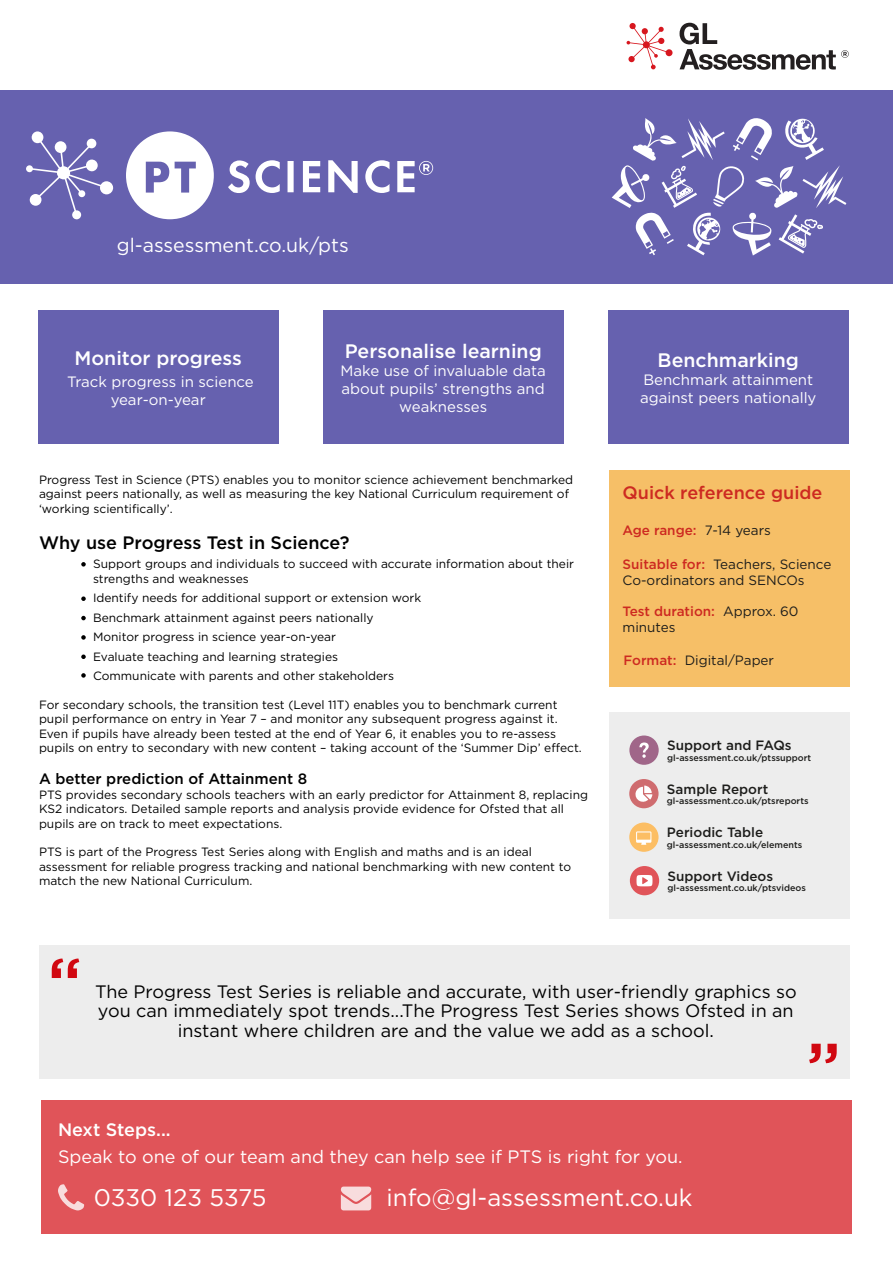
<style>
.page{position:relative;width:893px;height:1263px;background:#fff}
.page>*{position:absolute;margin:0;border:0;box-sizing:border-box;transform-origin:0 0}
.t1{font:69px "Gotham";color:#d10811}
.t2{font:24px "Gotham";color:#fff}
.t3{font:19.5px "Gotham";color:#fff}
.t4{font:19.5px "Gotham";color:#fff}
.t5{font:18px/19.5px "Gotham";color:#000;text-align:center}
.t6{font:18px "Gotham";color:#fff}
.t7{font:18px "Gotham";color:#000}
.t8{font:18px "Gotham";color:#cd2a21}
.t9{font:18px "Gotham";color:#fff}
.t10{font:15px/18px "Gotham";color:#fff;text-align:center}
.t11{font:15px "Gotham";color:#000}
.t12{font:13.5px/16.2px "Gotham";color:#1d1d1b}
.t13{font:13.5px "Gotham";color:#1d1d1b}
.t14{font:13.5px "Gotham";color:#cd2a21}
.t15{font:12px/14.4px "Gotham";color:#000}
.t16{font:9px "Gotham";color:#1d1d1b}
.s1{color:#1d1d1b}
.s2{color:#cd2a21}
</style>
<div class="page">
<div style="left:0;top:90px;width:893px;height:194px;background:#6661af"></div>
<div style="left:665px;top:49px;width:8px;height:7px;background:#d7171f;border-radius:50%"></div>
<div style="left:629px;top:23px;width:7px;height:6px;background:#d7171f;border-radius:50%"></div>
<svg style="left:626px;top:26px;width:42px;height:43px"></svg>
<svg style="left:680px;top:23px;width:169px;height:47px"></svg>
<div style="left:39px;top:310px;width:240px;height:134px;background:#6661af"></div>
<div style="left:609px;top:310px;width:240px;height:134px;background:#6661af"></div>
<div style="left:324px;top:310px;width:240px;height:134px;background:#6661af"></div>
<div style="left:609px;top:471px;width:240px;height:216px;background:#f6bf67"></div>
<div style="left:39px;top:945px;width:810px;height:134px;background:#ededed"></div>
<div style="left:41px;top:1100px;width:810px;height:133px;background:#e05459"></div>
<svg style="left:341px;top:1186px;width:30px;height:24px"></svg>
<svg style="left:58px;top:1184px;width:26px;height:26px"></svg>
<div style="left:609px;top:712px;width:240px;height:206px;background:#ededed"></div>
<div style="left:629px;top:735px;width:30px;height:30px;background:#a06689;border-radius:50%"></div>
<div style="left:630px;top:866px;width:29px;height:29px;background:#e05459;border-radius:50%"></div>
<svg style="left:639px;top:742px;width:10px;height:16px"></svg>
<svg style="left:81px;top:562px;width:5px;height:5px"></svg>
<svg style="left:81px;top:596px;width:5px;height:5px"></svg>
<svg style="left:81px;top:616px;width:5px;height:4px"></svg>
<svg style="left:81px;top:635px;width:5px;height:5px"></svg>
<svg style="left:81px;top:654px;width:5px;height:5px"></svg>
<svg style="left:81px;top:673px;width:5px;height:5px"></svg>
<div style="left:629px;top:779px;width:29px;height:29px;background:#cf6c6f;border-radius:50%"></div>
<div style="left:629px;top:822px;width:29px;height:30px;background:#fcbe64;border-radius:50%"></div>
<svg style="left:635px;top:785px;width:17px;height:17px"></svg>
<svg style="left:636px;top:831px;width:15px;height:14px"></svg>
<svg style="left:636px;top:875px;width:16px;height:11px"></svg>
<svg style="left:612px;top:118px;width:234px;height:138px"></svg>
<svg style="left:126px;top:131px;width:88px;height:88px"></svg>
<div style="left:100px;top:181px;width:13px;height:14px;background:#fff;border-radius:50%"></div>
<div style="left:26px;top:165px;width:7px;height:7px;background:#fff;border-radius:50%"></div>
<svg style="left:31px;top:131px;width:13px;height:12px"></svg>
<div style="left:72px;top:210px;width:9px;height:9px;background:#fff;border-radius:50%"></div>
<svg style="left:30px;top:138px;width:75px;height:77px"></svg>
<svg style="left:228px;top:160px;width:205px;height:33px"></svg>
<h3 class="t4" style="left:117px;top:234px;width:234px">gl-assessment.co.uk/pts</h3>
<h3 class="t3" style="left:75px;top:347px;width:169px">Monitor progress</h3>
<p class="t10" style="left:67px;top:373px;width:188px">Track progress in science year-on-year</p>
<h3 class="t3" style="left:345px;top:340px;width:199px">Personalise learning</h3>
<p class="t10" style="left:340px;top:362px;width:207px">Make use of invaluable data about pupils’ strengths and weaknesses</p>
<p class="t15" style="left:39px;top:472px;width:536px">Progress Test in Science (PTS) enables you to monitor science achievement benchmarked against peers nationally, as well as measuring the key National Curriculum requirement of ‘working scientifically’.</p>
<h3 class="t7" style="left:39px;top:532px;width:312px">Why use Progress Test in Science?</h3>
<p class="t15" style="left:93px;top:556px;width:483px">Support groups and individuals to succeed with accurate information about their strengths and weaknesses</p>
<p class="t15" style="left:93px;top:588px;width:330px;line-height:19.5px">Identify needs for additional support or extension work Benchmark attainment against peers nationally Monitor progress in science year-on-year<br>Evaluate teaching and learning strategies Communicate with parents and other stakeholders</p>
<p class="t15" style="left:39px;top:697px;width:544px">For secondary schools, the transition test (Level 11T) enables you to benchmark current pupil performance on entry in Year 7 – and monitor any subsequent progress against it.<br>Even if pupils have already been tested at the end of Year 6, it enables you to re-assess pupils on entry to secondary with new content – taking account of the ‘Summer Dip’ effect.</p>
<p class="t11" style="left:39px;top:771px;width:270px">A better prediction of Attainment 8</p>
<p class="t15" style="left:39px;top:787px;width:550px">PTS provides secondary schools teachers with an early predictor for Attainment 8, replacing<br>KS2 indicators. Detailed sample reports and analysis provide evidence for Ofsted that all pupils are on track to meet expectations.</p>
<p class="t15" style="left:39px;top:845px;width:534px">PTS is part of the Progress Test Series along with English and maths and is an ideal assessment for reliable progress tracking and national benchmarking with new content to match the new National Curriculum.</p>
<h1 class="t1" style="left:47px;top:943px;width:36px">“</h1>
<h3 class="t3" style="left:658px;top:349px;width:143px">Benchmarking</h3>
<p class="t10" style="left:640px;top:370px;width:178px;text-align:left">Benchmark attainment against peers nationally</p>
<h3 class="t8" style="left:622px;top:482px;width:201px">Quick reference guide</h3>
<p class="t14" style="left:622px;top:522px;width:150px">Age range: <span class="s1">7-14 years</span></p>
<p class="t12" style="left:622px;top:555px;width:210px"><span class="s2">Suitable for:</span> Teachers, Science<br>Co-ordinators and SENCOs</p>
<p class="t12" style="left:622px;top:603px;width:178px"><span class="s2">Test duration:</span> Approx. 60 minutes</p>
<p class="t12" style="left:623px;top:651px;width:152px"><span class="s2">Format:</span> Digital/Paper</p>
<p class="t13" style="left:667px;top:738px;width:126px">Support and FAQs</p>
<p class="t16" style="left:667px;top:753px;width:146px">gl-assessment.co.uk/ptssupport</p>
<p class="t13" style="left:667px;top:781px;width:103px">Sample Report</p>
<p class="t16" style="left:667px;top:796px;width:143px">gl-assessment.co.uk/ptsreports</p>
<p class="t13" style="left:667px;top:825px;width:98px">Periodic Table</p>
<p class="t16" style="left:667px;top:840px;width:137px">gl-assessment.co.uk/elements</p>
<p class="t13" style="left:667px;top:868px;width:107px">Support Videos</p>
<p class="t16" style="left:667px;top:883px;width:140px">gl-assessment.co.uk/ptsvideos</p>
<h3 class="t5" style="left:95px;top:981px;width:703px">The Progress Test Series is reliable and accurate, with user-friendly graphics so you can immediately spot trends...The Progress Test Series shows Ofsted in an instant where children are and the value we add as a school.</h3>
<h1 class="t1" style="left:806px;top:1028px;width:36px">”</h1>
<h3 class="t9" style="left:58px;top:1119px;width:114px">Next Steps...</h3>
<h3 class="t6" style="left:58px;top:1146px;width:626px">Speak to one of our team and they can help see if PTS is right for you.</h3>
<h2 class="t2" style="left:94px;top:1184px;width:174px">0330 123 5375</h2>
<h2 class="t2" style="left:387px;top:1184px;width:307px">info@gl-assessment.co.uk</h2>
</div>
